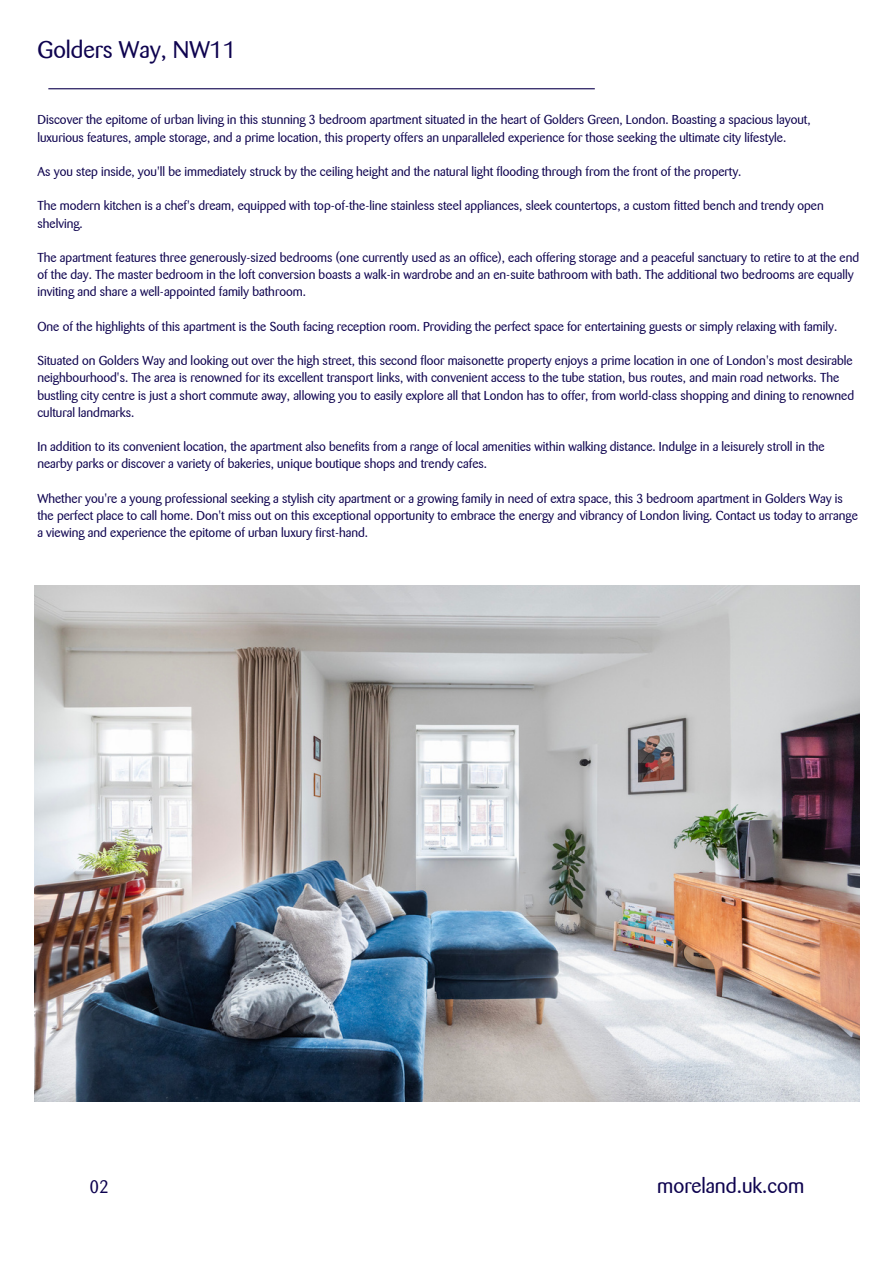
<style>
.page{position:relative;width:894px;height:1264px;background:#fff}
.page>*{position:absolute;margin:0;border:0;box-sizing:border-box;transform-origin:0 0}
.t1{font:24px "Barmeno";color:#0e034f}
.t2{font:21px "Barmeno";color:#0e034f}
.t3{font:18px "Barmeno";color:#0e034f}
.t4{font:12.9px/17.2px "Barmeno";color:#0e034f}
</style>
<div class="page">
<img style="left:34px;top:585px;width:825px;height:516px">
<hr style="left:48px;top:88px;width:546px;height:1px;background:#0e034f">
<p class="t1" style="left:37px;top:39px;width:200px">Golders Way, NW11</p>
<p class="t4" style="left:37px;top:112px;width:774px">Discover the epitome of urban living in this stunning 3 bedroom apartment situated in the heart of Golders Green, London. Boasting a spacious layout, luxurious features, ample storage, and a prime location, this property offers an unparalleled experience for those seeking the ultimate city lifestyle.</p>
<p class="t4" style="left:37px;top:164px;width:705px">As you step inside, you'll be immediately struck by the ceiling height and the natural light flooding through from the front of the property.</p>
<p class="t4" style="left:37px;top:198px;width:787px">The modern kitchen is a chef's dream, equipped with top-of-the-line stainless steel appliances, sleek countertops, a custom fitted bench and trendy open shelving.</p>
<p class="t4" style="left:37px;top:250px;width:823px">The apartment features three generously-sized bedrooms (one currently used as an office), each offering storage and a peaceful sanctuary to retire to at the end of the day. The master bedroom in the loft conversion boasts a walk-in wardrobe and an en-suite bathroom with bath. The additional two bedrooms are equally inviting and share a well-appointed family bathroom.</p>
<p class="t4" style="left:37px;top:319px;width:801px">One of the highlights of this apartment is the South facing reception room. Providing the perfect space for entertaining guests or simply relaxing with family.</p>
<p class="t4" style="left:37px;top:353px;width:818px">Situated on Golders Way and looking out over the high street, this second floor maisonette property enjoys a prime location in one of London's most desirable neighbourhood's. The area is renowned for its excellent transport links, with convenient access to the tube station, bus routes, and main road networks. The bustling city centre is just a short commute away, allowing you to easily explore all that London has to offer, from world-class shopping and dining to renowned cultural landmarks.</p>
<p class="t4" style="left:37px;top:439px;width:788px">In addition to its convenient location, the apartment also benefits from a range of local amenities within walking distance. Indulge in a leisurely stroll in the nearby parks or discover a variety of bakeries, unique boutique shops and trendy cafes.</p>
<p class="t4" style="left:37px;top:491px;width:821px">Whether you're a young professional seeking a stylish city apartment or a growing family in need of extra space, this 3 bedroom apartment in Golders Way is the perfect place to call home. Don't miss out on this exceptional opportunity to embrace the energy and vibrancy of London living. Contact us today to arrange a viewing and experience the epitome of urban luxury first-hand.</p>
<h2 class="t3" style="left:89px;top:1178px;width:21px">02</h2>
<p class="t2" style="left:657px;top:1176px;width:148px">moreland.uk.com</p>
</div>
